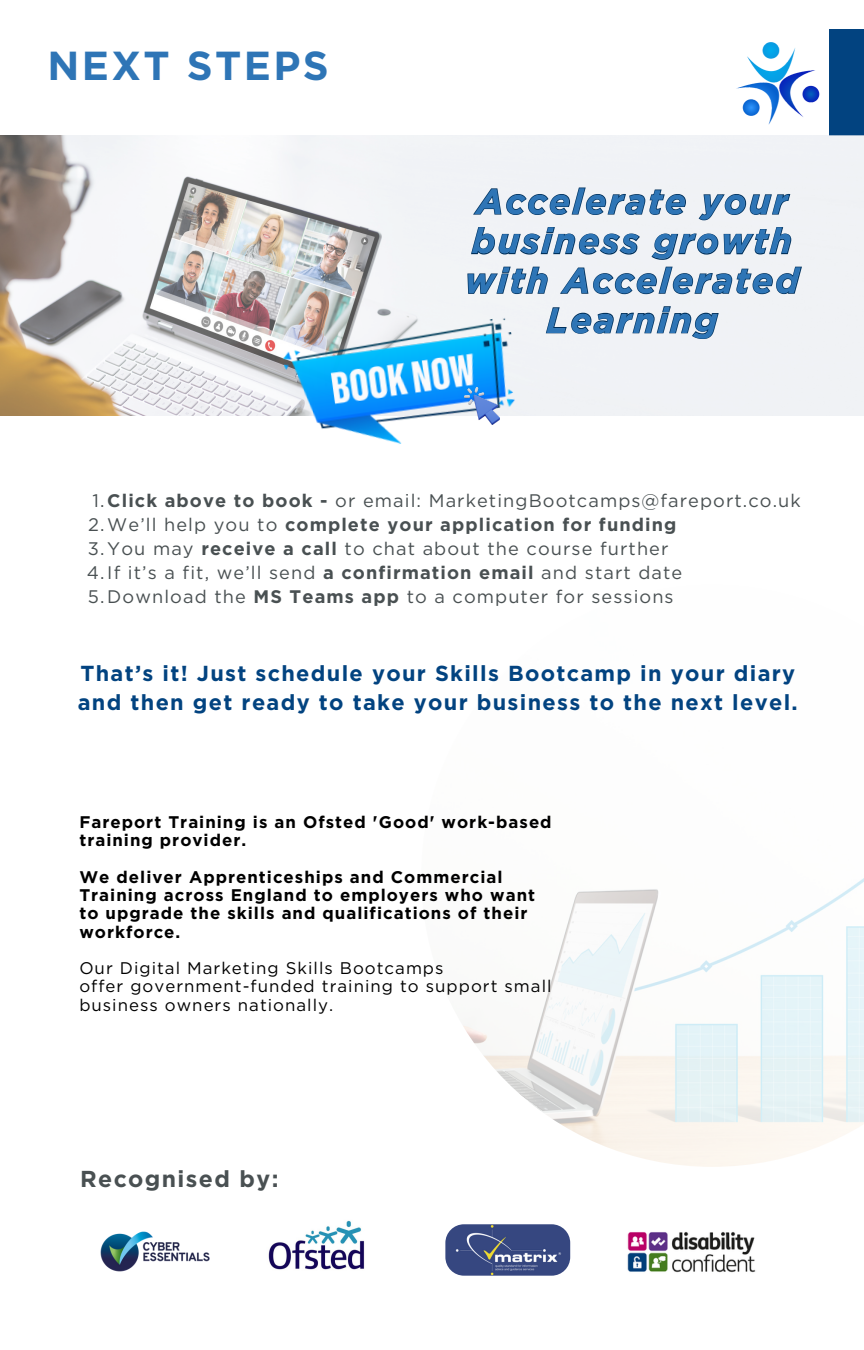
<style>
.page{position:relative;width:864px;height:1350px;background:#fff}
.page>*{position:absolute;margin:0;border:0;box-sizing:border-box;transform-origin:0 0}
.t1{font:700 40.5px "Gotham";letter-spacing:.06em;color:#2e75b6}
.t2{font:italic 700 35.1px/39.6px "Gotham";letter-spacing:.06em;color:#2e75b6;text-align:center}
.t3{font:700 22.95px "Gotham";letter-spacing:.06em;color:#495052}
.t4{font:700 21.6px/29.2px "Gotham";letter-spacing:.06em;color:#024380}
.t5{font:18.22px "Gotham";letter-spacing:.06em;color:#495052}
.t6{font:700 18.22px "Gotham";letter-spacing:.06em;color:#495052}
.t7{font:700 16.88px/18.2px "Gotham";letter-spacing:.06em;color:#000}
.t8{font:16.88px/18.2px "Gotham";letter-spacing:.06em;color:#000}
.s1{font-weight:700}
.s2{font-weight:400}
</style>
<div class="page">
<div style="left:829px;top:29px;width:35px;height:107px;background:#024380"></div>
<img style="left:0;top:136px;width:864px;height:280px">
<img style="left:463px;top:878px;width:401px;height:289px">
<img style="left:100px;top:1231px;width:110px;height:41px">
<img style="left:445px;top:1224px;width:125px;height:52px;border-radius:19px">
<img style="left:268px;top:1220px;width:97px;height:50px">
<img style="left:627px;top:1232px;width:129px;height:41px">
<img style="left:282px;top:317px;width:242px;height:127px">
<img style="left:464px;top:388px;width:36px;height:37px">
<img style="left:736px;top:42px;width:84px;height:83px">
<svg style="left:467px;top:186px;width:336px;height:112px"></svg>
<svg style="left:545px;top:305px;width:175px;height:35px"></svg>
<p class="t1" style="left:47px;top:41px;width:283px">NEXT STEPS</p>
<p class="t2" style="left:465px;top:181px;width:336px">Accelerate your business growth with Accelerated<br>Learning</p>
<h2 class="t5" style="left:92px;top:489px;width:710px">1.<span class="s1">Click above to book -</span> or email: MarketingBootcamps@fareport.co.uk</h2>
<p class="t6" style="left:88px;top:513px;width:590px"><span class="s2">2.We’ll help you to</span> complete your application for funding</p>
<p class="t5" style="left:88px;top:537px;width:582px">3.You may <span class="s1">receive a call</span> to chat about the course further</p>
<p class="t5" style="left:87px;top:561px;width:597px">4.If it’s a fit, we’ll send <span class="s1">a confirmation email</span> and start date</p>
<p class="t5" style="left:88px;top:586px;width:587px">5.Download the <span class="s1">MS Teams app</span> to a computer for sessions</p>
<p class="t4" style="left:78px;top:658px;width:721px">That’s it! Just schedule your Skills Bootcamp in your diary and then get ready to take your business to the next level.</p>
<h4 class="t7" style="left:79px;top:813px;width:474px">Fareport Training is an Ofsted 'Good' work-based training provider.</h4>
<h4 class="t7" style="left:79px;top:868px;width:457px">We deliver Apprenticeships and Commercial Training across England to employers who want to upgrade the skills and qualifications of their workforce.</h4>
<p class="t8" style="left:79px;top:959px;width:366px">Our Digital Marketing Skills Bootcamps</p>
<p class="t8" style="left:79px;top:977px;width:474px">offer government-funded training to support small business owners nationally.</p>
<h3 class="t3" style="left:80px;top:1164px;width:200px">Recognised by:</h3>
</div>
